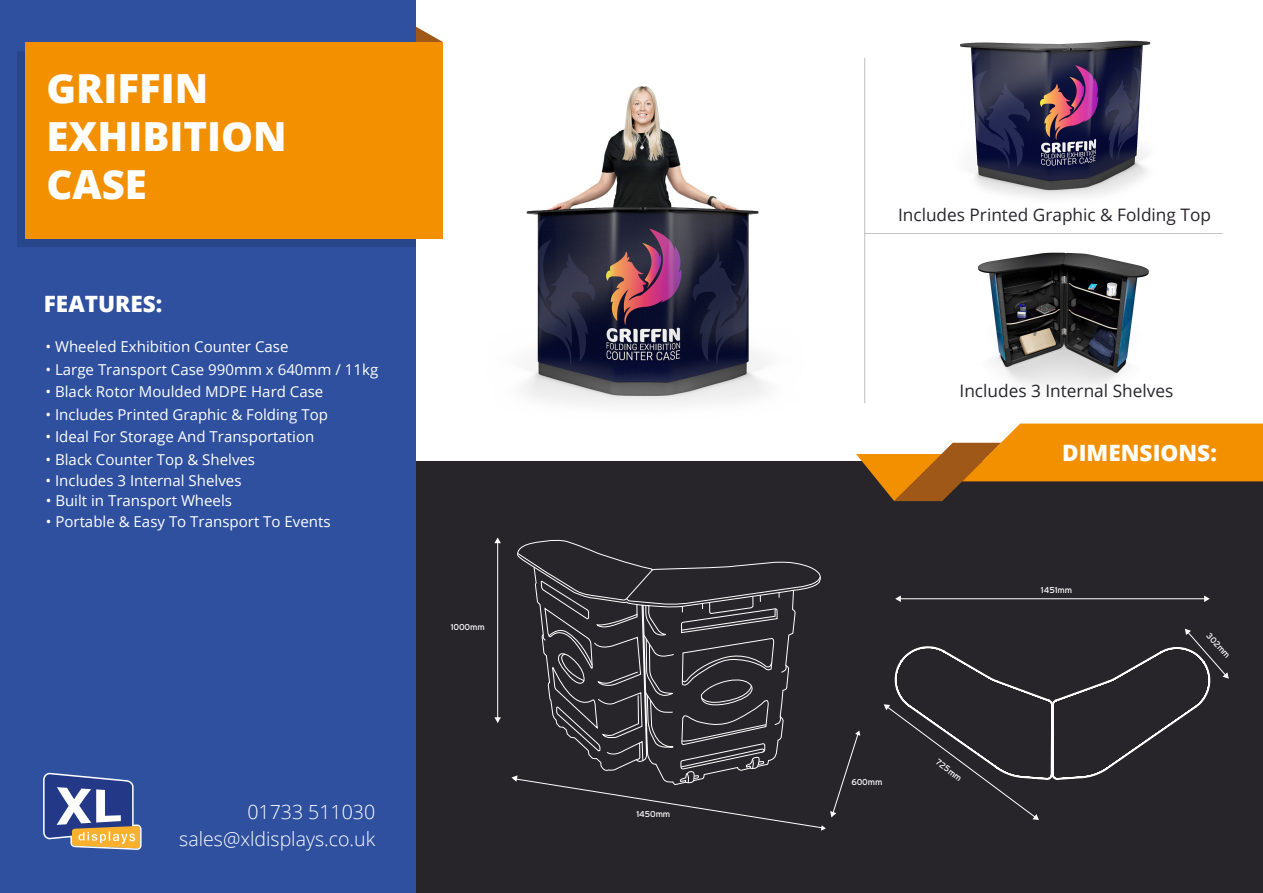
<style>
.page{position:relative;width:1263px;height:893px;background:#fff}
.page>*{position:absolute;margin:0;border:0;box-sizing:border-box;transform-origin:0 0}
.t1{font:800 40.05px/48.2px "Open Sans";color:#fff}
.t2{font:800 22.5px "Open Sans";color:#fff}
.t3{font:300 19.5px/27.5px "Open Sans";color:#fff;text-align:right}
.t4{font:17.25px "Open Sans";color:#28252b}
.t5{font:15px "Open Sans";color:#fff}
.t6{font:8.55px "Interstate";letter-spacing:-.015em;color:#fff}
</style>
<div class="page">
<img style="left:960px;top:40px;width:191px;height:158px">
<img style="left:978px;top:252px;width:171px;height:134px">
<div style="left:0;top:0;width:416px;height:893px;background:#2e509f"></div>
<div style="left:416px;top:461px;width:847px;height:432px;background:#28252a"></div>
<div style="left:17px;top:51px;width:399px;height:196px;background:linear-gradient(to right,#28468b,#28468b)"></div>
<svg style="left:416px;top:27px;width:27px;height:15px"></svg>
<div style="left:25px;top:42px;width:418px;height:196px;background:#f29000"></div>
<svg style="left:856px;top:424px;width:407px;height:77px"></svg>
<svg style="left:43px;top:773px;width:99px;height:77px"></svg>
<hr style="left:864px;top:58px;width:1px;height:345px;background:#28252a">
<hr style="left:865px;top:233px;width:358px;height:1px;background:#28252a">
<svg style="left:494px;top:717px;width:7px;height:6px"></svg>
<svg style="left:494px;top:538px;width:7px;height:5px"></svg>
<hr style="left:497px;top:541px;width:1px;height:181px;background:#fff">
<img style="left:524px;top:86px;width:245px;height:319px">
<svg style="left:511px;top:553px;width:349px;height:278px"></svg>
<hr style="left:900px;top:598px;width:305px;height:1px;background:#fff">
<svg style="left:895px;top:595px;width:6px;height:7px"></svg>
<svg style="left:1204px;top:595px;width:6px;height:7px"></svg>
<svg style="left:884px;top:629px;width:345px;height:191px"></svg>
<h1 class="t1" style="left:46px;top:62px;width:242px">GRIFFIN<br>EXHIBITION<br>CASE</h1>
<p class="t4" style="left:898px;top:203px;width:314px">Includes Printed Graphic &amp; Folding Top</p>
<h2 class="t2" style="left:44px;top:286px;width:120px">FEATURES:</h2>
<p class="t5" style="left:46px;top:337px;width:244px">• Wheeled Exhibition Counter Case</p>
<p class="t5" style="left:46px;top:359px;width:334px">• Large Transport Case 990mm x 640mm / 11kg</p>
<p class="t5" style="left:46px;top:382px;width:279px">• Black Rotor Moulded MDPE Hard Case</p>
<p class="t5" style="left:46px;top:404px;width:284px">• Includes Printed Graphic &amp; Folding Top</p>
<p class="t5" style="left:46px;top:427px;width:270px">• Ideal For Storage And Transportation</p>
<p class="t5" style="left:46px;top:449px;width:211px">• Black Counter Top &amp; Shelves</p>
<h2 class="t2" style="left:1062px;top:436px;width:156px">DIMENSIONS:</h2>
<p class="t4" style="left:959px;top:379px;width:215px">Includes 3 Internal Shelves</p>
<p class="t5" style="left:46px;top:470px;width:197px">• Includes 3 Internal Shelves</p>
<p class="t5" style="left:46px;top:490px;width:188px">• Built in Transport Wheels</p>
<p class="t5" style="left:46px;top:511px;width:286px">• Portable &amp; Easy To Transport To Events</p>
<h3 class="t3" style="left:179px;top:797px;width:197px">01733 511030 sales@xldisplays.co.uk</h3>
<p class="t6" style="left:451px;top:622px;width:36px">1000mm</p>
<p class="t6" style="left:636px;top:809px;width:35px">1450mm</p>
<p class="t6" style="left:851px;top:777px;width:33px">600mm</p>
<p class="t6" style="left:940px;top:757px;width:32px;rotate:38deg">725mm</p>
<p class="t6" style="left:1041px;top:585px;width:33px">1451mm</p>
<p class="t6" style="left:1212px;top:631px;width:32px;rotate:48deg">302mm</p>
</div>
